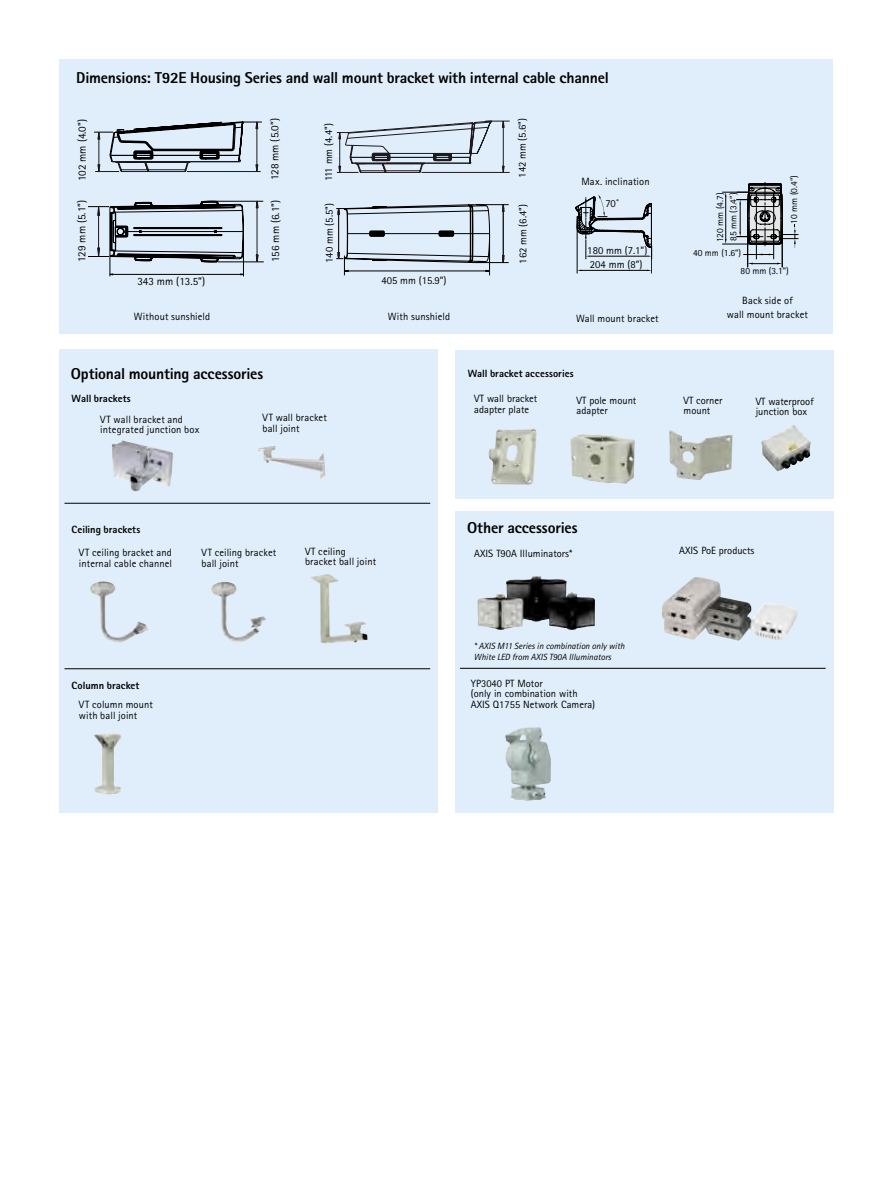
<style>
.page{position:relative;width:893px;height:1191px;background:#fff}
.page>*{position:absolute;margin:0;border:0;box-sizing:border-box;transform-origin:0 0}
.t1{font:800 15.75px "Rotis Sans Serif Pro";letter-spacing:-.015em;color:#000}
.t2{font:11.1px "Rotis Sans Serif Pro";color:#000}
.t3{font:10.65px/14.5px "Rotis Sans Serif Pro";color:#000}
.t4{font:10.5px/10.5px "Rotis Sans Serif Pro";letter-spacing:.005em;color:#000}
.t5{font:800 10.5px "Rotis Sans Serif Pro";letter-spacing:.005em;color:#000}
.t6{font:9.45px/13.4px "Rotis Sans Serif Pro";color:#000}
.t7{font:italic 9px/10.5px "Rotis Sans Serif Pro";color:#000}
</style>
<div class="page">
<div style="left:60px;top:60px;width:773px;height:274px;background:#dfeefa"></div>
<svg style="left:88px;top:121px;width:176px;height:156px"></svg>
<svg style="left:336px;top:121px;width:174px;height:52px"></svg>
<svg style="left:336px;top:204px;width:173px;height:72px"></svg>
<svg style="left:748px;top:263px;width:34px;height:1px"></svg>
<hr style="left:743px;top:254px;width:30px;height:1px;background:#000">
<hr style="left:747px;top:218px;width:1px;height:49px;background:#000">
<hr style="left:782px;top:218px;width:1px;height:49px;background:#000">
<hr style="left:756px;top:207px;width:1px;height:52px;background:#000">
<hr style="left:773px;top:193px;width:1px;height:66px;background:#000">
<svg style="left:722px;top:182px;width:76px;height:66px"></svg>
<svg style="left:575px;top:194px;width:77px;height:79px"></svg>
<div style="left:60px;top:350px;width:378px;height:463px;background:#dfeefa"></div>
<div style="left:455px;top:350px;width:378px;height:148px;background:#dfeefa"></div>
<div style="left:455px;top:512px;width:378px;height:301px;background:#dfeefa"></div>
<hr style="left:64px;top:503px;width:366px;height:1px;background:#000">
<hr style="left:64px;top:668px;width:366px;height:1px;background:#000">
<hr style="left:460px;top:668px;width:366px;height:1px;background:#000">
<img style="left:211px;top:582px;width:55px;height:61px">
<img style="left:310px;top:574px;width:57px;height:69px">
<img style="left:94px;top:733px;width:28px;height:61px">
<img style="left:112px;top:440px;width:61px;height:51px">
<img style="left:90px;top:581px;width:58px;height:61px">
<img style="left:258px;top:445px;width:67px;height:34px">
<img style="left:761px;top:425px;width:50px;height:46px">
<img style="left:669px;top:430px;width:64px;height:50px">
<img style="left:570px;top:433px;width:65px;height:51px">
<img style="left:488px;top:428px;width:49px;height:57px">
<img style="left:477px;top:576px;width:118px;height:54px">
<img style="left:513px;top:727px;width:26px;height:5px">
<img style="left:662px;top:577px;width:136px;height:64px">
<h1 class="t1" style="left:76px;top:68px;width:534px">Dimensions: T92E Housing Series and wall mount bracket with internal cable channel</h1>
<p class="t2" style="left:268px;top:180px;width:64px;rotate:-90deg">128 mm (5.0”)</p>
<p class="t2" style="left:75px;top:262px;width:64px;rotate:-90deg">129 mm (5.1”)</p>
<p class="t2" style="left:269px;top:262px;width:64px;rotate:-90deg">156 mm (6.1”)</p>
<p class="t3" style="left:322px;top:181px;width:59px;rotate:-90deg">111 mm (4.4”)</p>
<p class="t3" style="left:515px;top:178px;width:61px;rotate:-90deg">142 mm (5.6”)</p>
<p class="t3" style="left:322px;top:263px;width:61px;rotate:-90deg">140 mm (5.5”)</p>
<p class="t2" style="left:76px;top:181px;width:63px;rotate:-90deg">102 mm (4.0”)</p>
<p class="t4" style="left:581px;top:176px;width:70px">Max. inclination</p>
<p class="t3" style="left:605px;top:196px;width:15px">70˚</p>
<p class="t3" style="left:516px;top:264px;width:61px;rotate:-90deg">162 mm (6.4”)</p>
<p class="t3" style="left:587px;top:243px;width:62px">180 mm (7.1”)<br>204 mm (8”)</p>
<p class="t2" style="left:137px;top:274px;width:69px">343 mm (13.5”)</p>
<p class="t3" style="left:381px;top:273px;width:67px">405 mm (15.9”)</p>
<p class="t4" style="left:134px;top:311px;width:78px">Without sunshield</p>
<p class="t4" style="left:388px;top:311px;width:64px">With sunshield</p>
<p class="t4" style="left:576px;top:314px;width:84px">Wall mount bracket</p>
<h1 class="t1" style="left:71px;top:363px;width:194px">Optional mounting accessories</h1>
<p class="t5" style="left:468px;top:367px;width:107px">Wall bracket accessories</p>
<p class="t6" style="left:713px;top:242px;width:51px;rotate:-90deg">120 mm (4.7)<br>85 mm (3.4”)</p>
<p class="t6" style="left:693px;top:246px;width:50px">40 mm (1.6”)</p>
<p class="t6" style="left:787px;top:224px;width:50px;rotate:-90deg">10 mm (0.4”)</p>
<p class="t6" style="left:741px;top:264px;width:50px">80 mm (3.1”)</p>
<p class="t4" style="left:727px;top:294px;width:83px;line-height:13.5px;text-align:center">Back side of<br>wall mount bracket</p>
<p class="t5" style="left:72px;top:391px;width:61px">Wall brackets</p>
<p class="t4" style="left:100px;top:414px;width:101px">VT wall bracket and integrated junction box</p>
<p class="t5" style="left:72px;top:522px;width:70px">Ceiling brackets</p>
<p class="t4" style="left:262px;top:412px;width:66px">VT wall bracket ball joint</p>
<p class="t4" style="left:79px;top:547px;width:95px">VT ceiling bracket and internal cable channel</p>
<p class="t4" style="left:201px;top:547px;width:76px">VT ceiling bracket ball joint</p>
<p class="t4" style="left:305px;top:546px;width:73px">VT ceiling bracket ball joint</p>
<p class="t5" style="left:72px;top:678px;width:69px">Column bracket</p>
<p class="t4" style="left:79px;top:699px;width:76px">VT column mount with ball joint</p>
<p class="t4" style="left:474px;top:393px;width:65px">VT wall bracket adapter plate</p>
<p class="t4" style="left:577px;top:395px;width:61px">VT pole mount adapter</p>
<p class="t4" style="left:684px;top:395px;width:40px">VT corner mount</p>
<p class="t4" style="left:756px;top:396px;width:60px">VT waterproof junction box</p>
<h1 class="t1" style="left:467px;top:518px;width:112px">Other accessories</h1>
<p class="t4" style="left:474px;top:548px;width:100px">AXIS T90A Illuminators*</p>
<p class="t7" style="left:474px;top:641px;width:152px">* AXIS M11 Series in combination only with<br>White LED from AXIS T90A Illuminators</p>
<p class="t4" style="left:471px;top:678px;width:126px">YP3040 PT Motor<br>(only in combination with<br>AXIS Q1755 Network Camera)</p>
<p class="t4" style="left:679px;top:545px;width:77px">AXIS PoE products</p>
</div>
